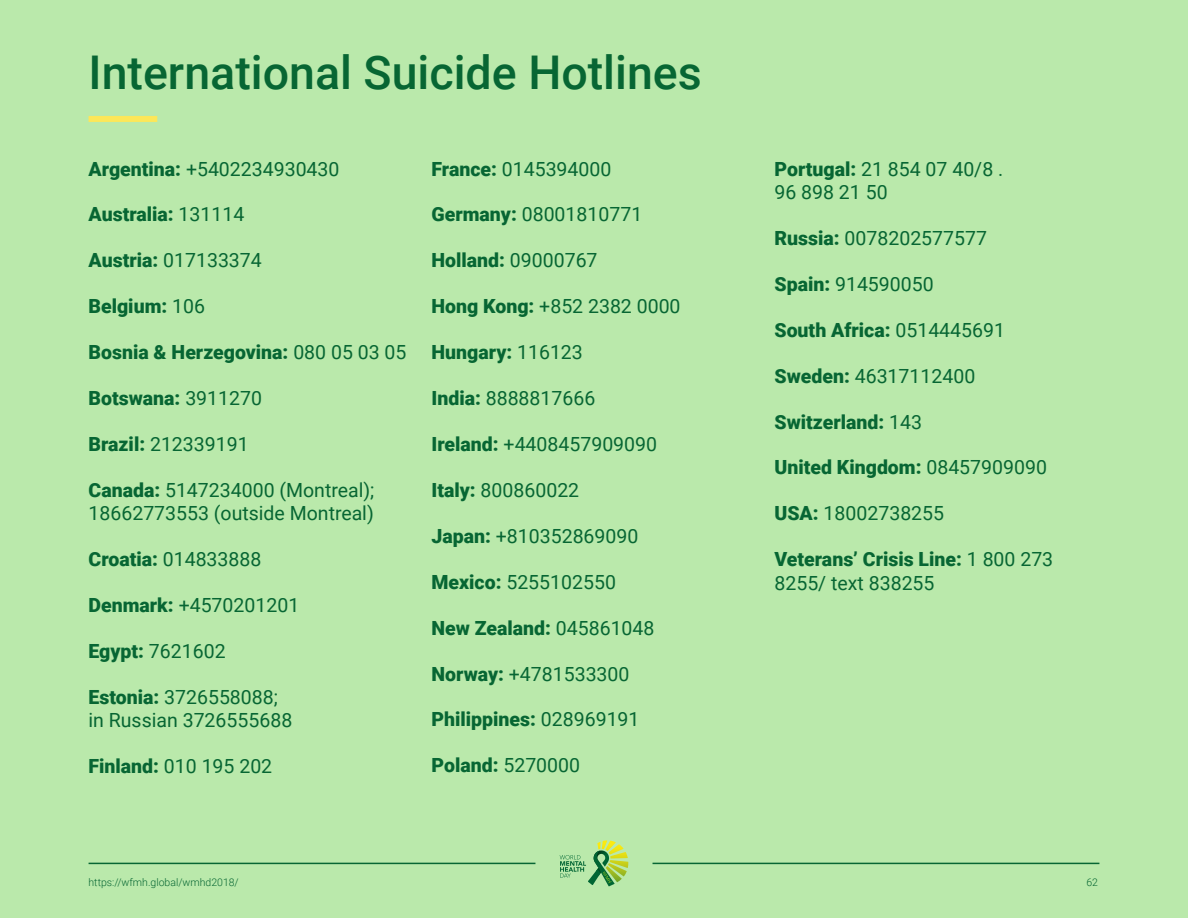
<style>
.page{position:relative;width:1188px;height:918px;background:#bae9ab}
.page>*{position:absolute;margin:0;border:0;box-sizing:border-box;transform-origin:0 0}
.t1{font:500 46.5px "Roboto";color:#076633}
.t2{font:19.5px/23.4px "Roboto";color:#076633}
.t3{font:900 19.5px "Roboto";color:#076633}
.t4{font:300 10.5px "Roboto";color:#076633}
.s1{font-weight:900}
.s2{font-weight:400}
</style>
<div class="page">
<div style="left:89px;top:116px;width:68px;height:6px;background:#fce759"></div>
<hr style="left:653px;top:863px;width:446px;height:1px;background:#076633">
<svg style="left:560px;top:840px;width:68px;height:46px"></svg>
<hr style="left:89px;top:863px;width:446px;height:1px;background:#076633">
<h1 class="t1" style="left:89px;top:40px;width:615px">International Suicide Hotlines</h1>
<p class="t2" style="left:89px;top:156px;width:252px"><span class="s1">Argentina:</span> +5402234930430</p>
<p class="t3" style="left:89px;top:201px;width:157px">Australia: <span class="s2">131114</span></p>
<p class="t2" style="left:89px;top:248px;width:175px"><span class="s1">Austria:</span> 017133374</p>
<p class="t3" style="left:89px;top:293px;width:118px">Belgium: <span class="s2">106</span></p>
<p class="t3" style="left:89px;top:339px;width:319px">Bosnia &amp; Herzegovina: <span class="s2">080 05 03 05</span></p>
<p class="t3" style="left:89px;top:384px;width:175px">Botswana: <span class="s2">3911270</span></p>
<p class="t2" style="left:89px;top:432px;width:162px"><span class="s1">Brazil:</span> 212339191</p>
<p class="t2" style="left:89px;top:478px;width:287px"><span class="s1">Canada:</span> 5147234000 (Montreal);<br>18662773553 (outside Montreal)</p>
<p class="t2" style="left:89px;top:547px;width:174px"><span class="s1">Croatia:</span> 014833888</p>
<p class="t2" style="left:89px;top:593px;width:212px"><span class="s1">Denmark:</span> +4570201201</p>
<p class="t2" style="left:89px;top:639px;width:139px"><span class="s1">Egypt:</span> 7621602</p>
<p class="t2" style="left:89px;top:685px;width:205px"><span class="s1">Estonia:</span> 3726558088; in Russian 3726555688</p>
<p class="t2" style="left:89px;top:754px;width:185px"><span class="s1">Finland:</span> 010 195 202</p>
<p class="t2" style="left:432px;top:156px;width:181px"><span class="s1">France:</span> 0145394000</p>
<p class="t2" style="left:432px;top:202px;width:212px"><span class="s1">Germany:</span> 08001810771</p>
<p class="t3" style="left:432px;top:247px;width:168px">Holland: <span class="s2">09000767</span></p>
<p class="t2" style="left:432px;top:294px;width:251px"><span class="s1">Hong Kong:</span> +852 2382 0000</p>
<p class="t3" style="left:432px;top:339px;width:153px">Hungary: <span class="s2">116123</span></p>
<p class="t2" style="left:432px;top:386px;width:165px"><span class="s1">India:</span> 8888817666</p>
<p class="t2" style="left:432px;top:432px;width:227px"><span class="s1">Ireland:</span> +4408457909090</p>
<p class="t2" style="left:432px;top:478px;width:149px"><span class="s1">Italy:</span> 800860022</p>
<p class="t2" style="left:432px;top:523px;width:208px"><span class="s1">Japan:</span> +810352869090</p>
<p class="t2" style="left:432px;top:569px;width:186px"><span class="s1">Mexico:</span> 5255102550</p>
<p class="t3" style="left:432px;top:614px;width:225px">New Zealand: <span class="s2">045861048</span></p>
<p class="t2" style="left:432px;top:661px;width:200px"><span class="s1">Norway:</span> +4781533300</p>
<p class="t3" style="left:432px;top:706px;width:210px">Philippines: <span class="s2">028969191</span></p>
<p class="t3" style="left:432px;top:752px;width:150px">Poland: <span class="s2">5270000</span></p>
<p class="t2" style="left:774px;top:156px;width:230px"><span class="s1">Portugal:</span> 21 854 07 40/8 .<br>96 898 21 50</p>
<p class="t2" style="left:774px;top:226px;width:214px"><span class="s1">Russia:</span> 0078202577577</p>
<p class="t2" style="left:774px;top:271px;width:161px"><span class="s1">Spain:</span> 914590050</p>
<p class="t3" style="left:774px;top:316px;width:232px">South Africa: <span class="s2">0514445691</span></p>
<p class="t2" style="left:774px;top:363px;width:202px"><span class="s1">Sweden:</span> 46317112400</p>
<p class="t3" style="left:774px;top:408px;width:149px">Switzerland: <span class="s2">143</span></p>
<p class="t3" style="left:774px;top:454px;width:274px">United Kingdom: <span class="s2">08457909090</span></p>
<p class="t2" style="left:774px;top:501px;width:171px"><span class="s1">USA:</span> 18002738255</p>
<p class="t2" style="left:774px;top:547px;width:280px"><span class="s1">Veterans’ Crisis Line:</span> 1 800 273<br>8255/ text 838255</p>
<p class="t4" style="left:89px;top:875px;width:152px">https://wfmh.global/wmhd2018/</p>
<p class="t4" style="left:1086px;top:875px;width:13px">62</p>
<p class="t4" style="left:91px;top:875px;width:152px">h tps: /wfmh.global/wmhd2018/</p>
<p class="t4" style="left:1089px;top:875px;width:13px">62</p>
</div>
